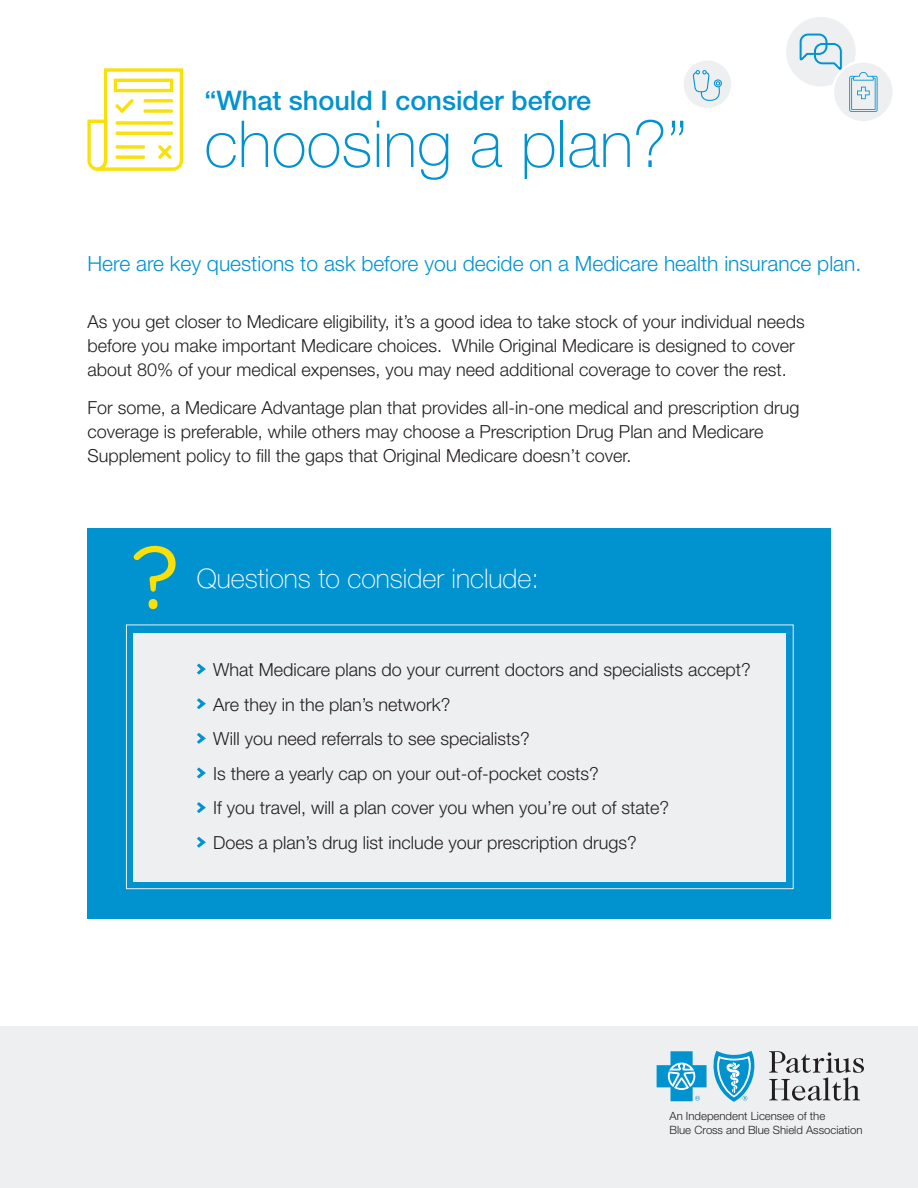
<style>
.page{position:relative;width:918px;height:1188px;background:#fff}
.page>*{position:absolute;margin:0;border:0;box-sizing:border-box;transform-origin:0 0}
.t1{font:100 64.8px "Helvetica Neue LT Std";color:#0093d0}
.t2{font:100 27px "Helvetica Neue LT Std";color:#fff}
.t3{font:500 27px "Helvetica Neue LT Std";color:#0093d0}
.t4{font:300 21px "Helvetica Neue LT Std";color:#0093d0}
.t5{font:300 18px/24px "Helvetica Neue LT Std";color:#231f20}
.t6{font:300 11.4px/13.6px "Helvetica Neue LT Std";color:#231f20}
</style>
<div class="page">
<div style="left:87px;top:528px;width:744px;height:391px;background:#0093d0"></div>
<div style="left:134px;top:633px;width:652px;height:249px;background:#edeff0"></div>
<div style="left:0;top:1026px;width:918px;height:162px;background:#edeff0"></div>
<svg style="left:87px;top:68px;width:96px;height:103px"></svg>
<div style="left:684px;top:60px;width:47px;height:48px;background:#edeff0;border-radius:50%"></div>
<svg style="left:693px;top:70px;width:29px;height:31px"></svg>
<div style="left:786px;top:16px;width:70px;height:71px;background:#edeff0;border-radius:50%"></div>
<div style="left:785px;top:16px;width:72px;height:72px;border:1px solid #fff;border-radius:50%"></div>
<svg style="left:799px;top:33px;width:44px;height:39px"></svg>
<div style="left:833px;top:61px;width:61px;height:61px;background:#edeff0;border-radius:50%"></div>
<div style="left:832px;top:60px;width:63px;height:64px;border:2px solid #fff;border-radius:50%"></div>
<svg style="left:849px;top:72px;width:29px;height:40px"></svg>
<div style="left:126px;top:625px;width:668px;height:264px;border:1px solid #edeff0"></div>
<svg style="left:197px;top:664px;width:9px;height:11px"></svg>
<svg style="left:197px;top:733px;width:9px;height:11px"></svg>
<svg style="left:197px;top:802px;width:9px;height:11px"></svg>
<svg style="left:197px;top:698px;width:9px;height:11px"></svg>
<svg style="left:197px;top:767px;width:9px;height:11px"></svg>
<svg style="left:197px;top:837px;width:9px;height:11px"></svg>
<svg style="left:134px;top:546px;width:42px;height:46px"></svg>
<div style="left:149px;top:599px;width:8px;height:10px;background:#f8e008;border-radius:4px"></div>
<svg style="left:657px;top:1051px;width:98px;height:51px"></svg>
<svg style="left:769px;top:1051px;width:95px;height:50px"></svg>
<h1 class="t3" style="left:204px;top:84px;width:388px">“What should I consider before</h1>
<h1 class="t1" style="left:204px;top:107px;width:485px">choosing a plan?”</h1>
<p class="t4" style="left:87px;top:251px;width:775px">Here are key questions to ask before you decide on a Medicare health insurance plan.</p>
<p class="t5" style="left:87px;top:309px;width:719px">As you get closer to Medicare eligibility, it’s a good idea to take stock of your individual needs before you make important Medicare choices. While Original Medicare is designed to cover about 80% of your medical expenses, you may need additional coverage to cover the rest.</p>
<p class="t5" style="left:87px;top:395px;width:714px">For some, a Medicare Advantage plan that provides all-in-one medical and prescription drug coverage is preferable, while others may choose a Prescription Drug Plan and Medicare<br>Supplement policy to fll the gaps that Original Medicare doesn’t cover.</p>
<p class="t2" style="left:197px;top:563px;width:344px">Questions to consider include:</p>
<p class="t5" style="left:213px;top:658px;width:539px">What Medicare plans do your current doctors and specialists accept?</p>
<p class="t5" style="left:213px;top:692px;width:239px">Are they in the plan’s network?</p>
<p class="t5" style="left:213px;top:727px;width:318px">Will you need referrals to see specialists?</p>
<p class="t5" style="left:213px;top:761px;width:387px">Is there a yearly cap on your out-of-pocket costs?</p>
<p class="t5" style="left:213px;top:796px;width:458px">If you travel, will a plan cover you when you’re out of state?</p>
<p class="t5" style="left:213px;top:830px;width:425px">Does a plan’s drug list include your prescription drugs?</p>
<p class="t6" style="left:669px;top:1109px;width:195px">An Independent Licensee of the<br>Blue Cross and Blue Shield Association</p>
</div>
